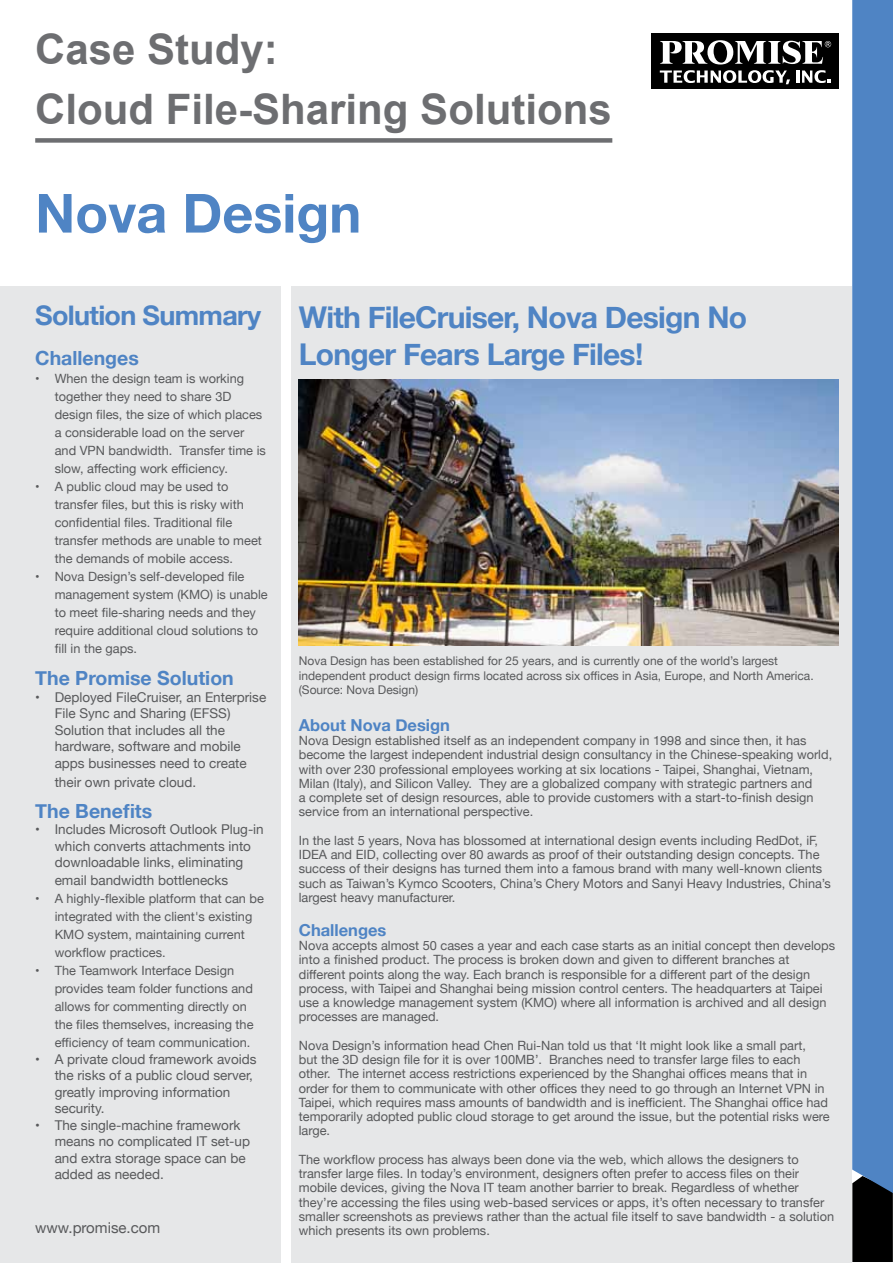
<style>
.page{position:relative;width:893px;height:1263px;background:#fff}
.page>*{position:absolute;margin:0;border:0;box-sizing:border-box;transform-origin:0 0}
.t1{font:700 54px "Helvetica Neue";color:#4f84c4}
.t2{font:700 42px/60px "Arial";color:#6d6e71}
.t3{font:700 30px/37.5px "Helvetica Neue";letter-spacing:-.025em;color:#4f84c4}
.t4{font:700 27px "Helvetica Neue";letter-spacing:-.025em;color:#4f84c4}
.t5{font:700 19.5px "Helvetica Neue";color:#4f84c4}
.t6{font:700 16.5px "Helvetica Neue";color:#4f84c4}
.t7{font:15px "Helvetica Neue";color:#58595b}
.t8{font:13.5px/16.5px "Helvetica Neue";color:#58595b}
.t9{font:12.75px/14.2px "Helvetica Neue";color:#58595b}
.t10{font:12px/14.4px "Helvetica Neue";color:#58595b}
</style>
<div class="page">
<div style="left:852px;top:1193px;width:41px;height:69px;background:#000"></div>
<div style="left:852px;top:0;width:41px;height:1193px;background:#4f84c4"></div>
<div style="left:0;top:287px;width:281px;height:976px;background:#e6e7e8"></div>
<div style="left:291px;top:287px;width:561px;height:976px;background:#e6e7e8"></div>
<img style="left:299px;top:380px;width:539px;height:265px">
<div style="left:35px;top:138px;width:577px;height:5px;background:#6d6e71"></div>
<div style="left:652px;top:33px;width:187px;height:56px;background:#000"></div>
<svg style="left:660px;top:40px;width:171px;height:44px"></svg>
<h2 class="t2" style="left:35px;top:21px;width:578px">Case Study:<br>Cloud File-Sharing Solutions</h2>
<h1 class="t1" style="left:35px;top:171px;width:328px">Nova Design</h1>
<h3 class="t4" style="left:35px;top:294px;width:227px">Solution Summary</h3>
<h3 class="t3" style="left:299px;top:299px;width:450px">With FileCruiser, Nova Design No<br>Longer Fears Large Files!</h3>
<h3 class="t5" style="left:35px;top:343px;width:105px">Challenges</h3>
<p class="t9" style="left:55px;top:370px;width:213px;line-height:18px;text-indent:-19px">• When the design team is working together they need to share 3D design files, the size of which places a considerable load on the server and VPN bandwidth. Transfer time is slow, affecting work efficiency.</p>
<p class="t9" style="left:55px;top:478px;width:209px;line-height:18px;text-indent:-19px">• A public cloud may be used to transfer files, but this is risky with confidential files. Traditional file transfer methods are unable to meet the demands of mobile access.</p>
<p class="t9" style="left:55px;top:568px;width:215px;line-height:18px;text-indent:-19px">• Nova Design’s self-developed file management system (KMO) is unable to meet file-sharing needs and they require additional cloud solutions to fill in the gaps.</p>
<h3 class="t5" style="left:35px;top:663px;width:200px">The Promise Solution</h3>
<p class="t8" style="left:55px;top:689px;width:213px;text-indent:-19px">• Deployed FileCruiser, an Enterprise<br>File Sync and Sharing (EFSS)<br>Solution that includes all the hardware, software and mobile apps businesses need to create</p>
<p class="t8" style="left:55px;top:775px;width:143px">their own private cloud.</p>
<h3 class="t5" style="left:35px;top:795px;width:119px">The Benefits</h3>
<p class="t8" style="left:35px;top:822px;width:230px;text-align:center">• Includes Microsoft Outlook Plug-in which converts attachments into downloadable links, eliminating</p>
<p class="t8" style="left:55px;top:873px;width:175px">email bandwidth bottlenecks</p>
<p class="t9" style="left:55px;top:890px;width:211px;line-height:18px;text-indent:-19px">• A highly-flexible platform that can be integrated with the client's existing KMO system, maintaining current workflow practices.</p>
<p class="t9" style="left:55px;top:962px;width:200px;line-height:18px;text-indent:-19px">• The Teamwork Interface Design provides team folder functions and allows for commenting directly on the files themselves, increasing the efficiency of team communication.</p>
<p class="t8" style="left:55px;top:1051px;width:203px;text-indent:-19px">• A private cloud framework avoids the risks of a public cloud server, greatly improving information security.</p>
<p class="t8" style="left:55px;top:1117px;width:197px;text-indent:-19px">• The single-machine framework means no complicated IT set-up and extra storage space can be added as needed.</p>
<p class="t10" style="left:299px;top:654px;width:516px">Nova Design has been established for 25 years, and is currently one of the world’s largest independent product design firms located across six offices in Asia, Europe, and North America. (Source: Nova Design)</p>
<p class="t6" style="left:299px;top:712px;width:153px">About Nova Design</p>
<p class="t9" style="left:299px;top:734px;width:535px">Nova Design established itself as an independent company in 1998 and since then, it has become the largest independent industrial design consultancy in the Chinese-speaking world, with over 230 professional employees working at six locations - Taipei, Shanghai, Vietnam, Milan (Italy), and Silicon Valley. They are a globalized company with strategic partners and<br>a complete set of design resources, able to provide customers with a start-to-finish design service from an international perspective.</p>
<p class="t9" style="left:299px;top:834px;width:534px">In the last 5 years, Nova has blossomed at international design events including RedDot, iF, IDEA and EID, collecting over 80 awards as proof of their outstanding design concepts. The success of their designs has turned them into a famous brand with many well-known clients such as Taiwan’s Kymco Scooters, China’s Chery Motors and Sanyi Heavy Industries, China’s largest heavy manufacturer.</p>
<p class="t6" style="left:299px;top:917px;width:89px">Challenges</p>
<p class="t9" style="left:299px;top:939px;width:538px">Nova accepts almost 50 cases a year and each case starts as an initial concept then develops into a finished product. The process is broken down and given to different branches at different points along the way. Each branch is responsible for a different part of the design process, with Taipei and Shanghai being mission control centers. The headquarters at Taipei use a knowledge management system (KMO) where all information is archived and all design processes are managed.</p>
<p class="t9" style="left:299px;top:1039px;width:532px">Nova Design’s information head Chen Rui-Nan told us that ‘It might look like a small part,<br>but the 3D design file for it is over 100MB’. Branches need to transfer large files to each other. The internet access restrictions experienced by the Shanghai offices means that in order for them to communicate with other offices they need to go through an Internet VPN in Taipei, which requires mass amounts of bandwidth and is inefficient. The Shanghai office had temporarily adopted public cloud storage to get around the issue, but the potential risks were large.</p>
<p class="t9" style="left:299px;top:1153px;width:537px">The workflow process has always been done via the web, which allows the designers to transfer large files. In today’s environment, designers often prefer to access files on their mobile devices, giving the Nova IT team another barrier to break. Regardless of whether they’re accessing the files using web-based services or apps, it’s often necessary to transfer smaller screenshots as previews rather than the actual file itself to save bandwidth - a solution which presents its own problems.</p>
<p class="t7" style="left:35px;top:1217px;width:126px">www.promise.com</p>
</div>
